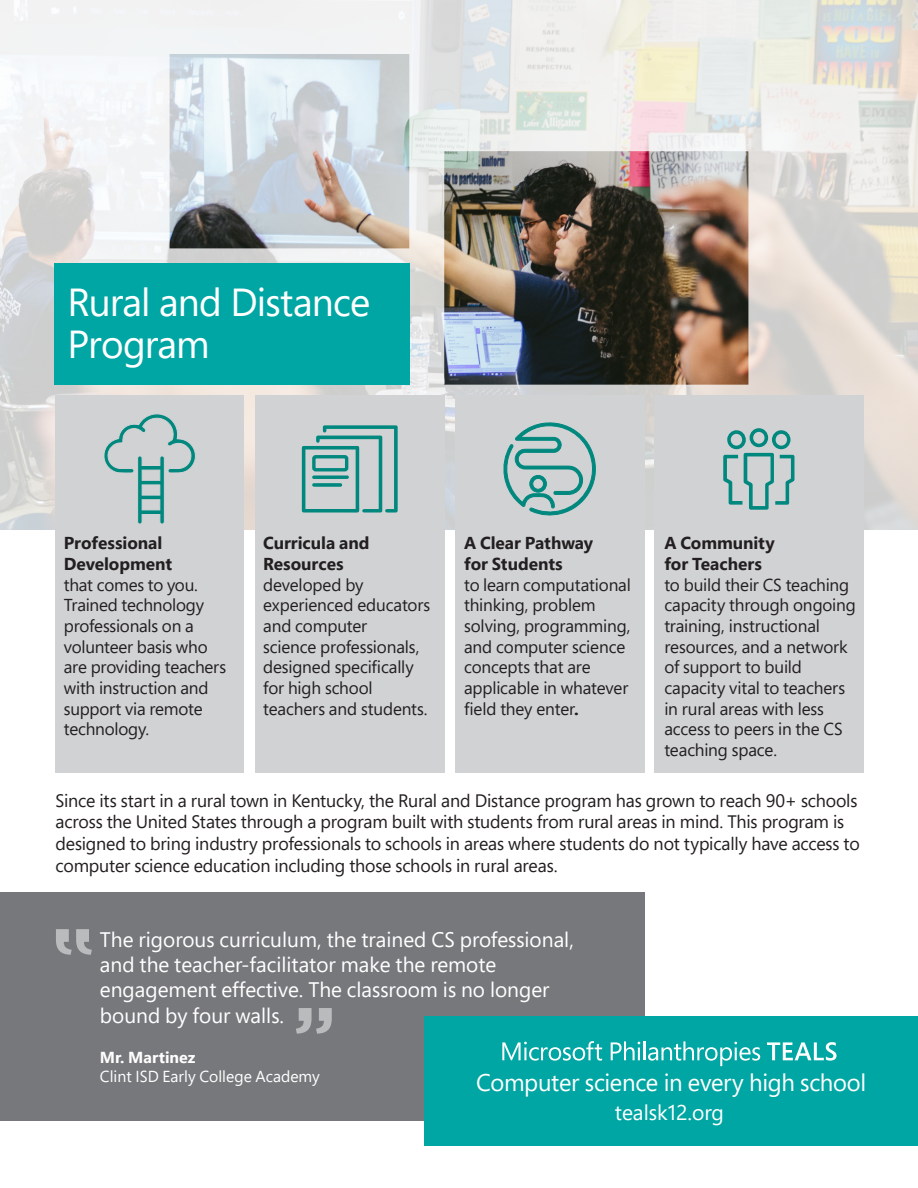
<style>
.page{position:relative;width:918px;height:1188px;background:#fff}
.page>*{position:absolute;margin:0;border:0;box-sizing:border-box;transform-origin:0 0}
.t1{font:700 79.5px "Gotham";color:#fff}
.t2{font:39px/42px "Segoe Pro";letter-spacing:-.025em;color:#fff}
.t3{font:24px "Segoe Pro";letter-spacing:-.015em;color:#fff}
.t4{font:21.3px "Segoe Pro";color:#fff}
.t5{font:21px/25.2px "Segoe Pro";color:#fff}
.t6{font:18px/21.6px "Segoe Pro";letter-spacing:-.01em;color:#231f20}
.t7{font:17.25px/20.7px "Segoe Pro";letter-spacing:-.01em;color:#231f20}
.t8{font:15.9px/19px "Segoe Pro";color:#fff}
.s1{font-weight:700}
</style>
<div class="page">
<img style="left:0;top:0;width:918px;height:534px">
<div style="left:0;top:893px;width:644px;height:228px;background:#76787b"></div>
<div style="left:455px;top:395px;width:189px;height:378px;background:#d1d2d4"></div>
<svg style="left:503px;top:422px;width:93px;height:94px"></svg>
<div style="left:255px;top:395px;width:189px;height:378px;background:#d1d2d4"></div>
<svg style="left:302px;top:425px;width:96px;height:88px"></svg>
<div style="left:312px;top:455px;width:36px;height:16px;border:3px solid #00887e;border-radius:2px"></div>
<div style="left:654px;top:395px;width:210px;height:378px;background:#d1d2d4"></div>
<svg style="left:723px;top:428px;width:72px;height:82px"></svg>
<div style="left:55px;top:395px;width:189px;height:378px;background:#d1d2d4"></div>
<svg style="left:104px;top:414px;width:92px;height:110px"></svg>
<div style="left:54px;top:263px;width:355px;height:122px;background:#00a6a3"></div>
<div style="left:424px;top:1016px;width:494px;height:129px;background:#00a6a3"></div>
<svg style="left:502px;top:1041px;width:100px;height:20px"></svg>
<svg style="left:611px;top:1041px;width:149px;height:25px"></svg>
<svg style="left:767px;top:1042px;width:70px;height:19px"></svg>
<p class="t2" style="left:68px;top:280px;width:304px">Rural and Distance<br>Program</p>
<p class="t7" style="left:64px;top:532px;width:164px"><span class="s1">Professional<br>Development<br></span>that comes to you.<br>Trained technology professionals on a volunteer basis who are providing teachers with instruction and support via remote technology.</p>
<p class="t7" style="left:263px;top:532px;width:169px"><span class="s1">Curricula and<br>Resources<br></span>developed by experienced educators and computer<br>science professionals, designed specifically for high school teachers and students.</p>
<p class="t7" style="left:664px;top:532px;width:193px"><span class="s1">A Community<br>for Teachers<br></span>to build their CS teaching capacity through ongoing training, instructional resources, and a network of support to build capacity vital to teachers in rural areas with less access to peers in the CS teaching space.</p>
<p class="t7" style="left:464px;top:532px;width:168px"><span class="s1">A Clear Pathway<br>for Students<br></span>to learn computational thinking, problem solving, programming, and computer science concepts that are applicable in whatever field they enter<span class="s1">.</span></p>
<p class="t6" style="left:56px;top:789px;width:806px">Since its start in a rural town in Kentucky, the Rural and Distance program has grown to reach 90+ schools across the United States through a program built with students from rural areas in mind. This program is designed to bring industry professionals to schools in areas where students do not typically have access to computer science education including those schools in rural areas.</p>
<p class="t5" style="left:100px;top:926px;width:475px">The rigorous curriculum, the trained CS professional, and the teacher-facilitator make the remote engagement effective. The classroom is no longer bound by four walls.</p>
<p class="t8" style="left:100px;top:1048px;width:222px"><span class="s1">Mr. Martinez<br></span>Clint ISD Early College Academy</p>
<h1 class="t1" style="left:336px;top:1058px;width:44px;rotate:-180deg">“</h1>
<p class="t3" style="left:476px;top:1066px;width:392px">Computer science in every high school</p>
<p class="t4" style="left:615px;top:1098px;width:111px">tealsk12.org</p>
</div>
